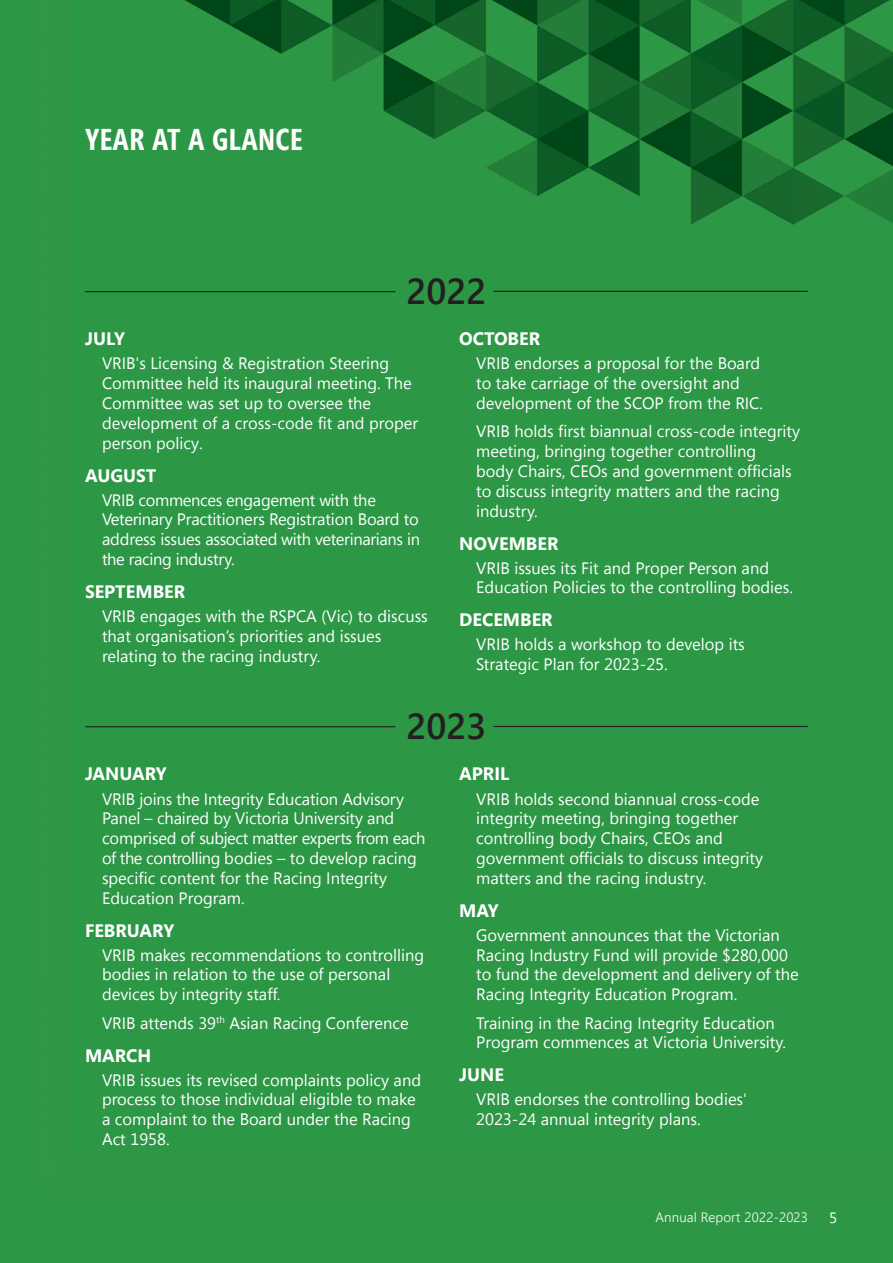
<style>
.page{position:relative;width:893px;height:1263px;background:#fff}
.page>*{position:absolute;margin:0;border:0;box-sizing:border-box;transform-origin:0 0}
.Year{font:600 36px "Segoe UI";color:#231f20}
.t1{font:700 30px "Segoe Condensed";letter-spacing:.01em;color:#fff}
.Month{font:700 18px "Segoe UI";color:#fff}
.t2{font:16.5px/19.8px "Segoe UI";color:#fff}
.t3{font:16.5px/19.8px "Segoe UI";letter-spacing:-.02em;color:#fff}
.t4{font:15px "Segoe UI";color:#fff}
.t5{font:300 13.5px "Segoe UI";letter-spacing:.01em;color:#fff}
.s1{color:#319745}
.s2{font-style:inherit}
</style>
<div class="page">
<img style="left:0;top:0;width:893px;height:1263px">
<hr style="left:493px;top:291px;width:315px;height:1px;background:#231f20">
<hr style="left:85px;top:291px;width:310px;height:1px;background:#231f20">
<hr style="left:493px;top:726px;width:315px;height:1px;background:#231f20">
<hr style="left:85px;top:726px;width:310px;height:1px;background:#231f20">
<h1 class="t1" style="left:85px;top:121px;width:219px">YEAR AT A GLANCE</h1>
<p class="Year" style="left:406px;top:262px;width:81px">2022</p>
<p class="Month" style="left:459px;top:326px;width:82px">OCTOBER</p>
<p class="t2" style="left:476px;top:353px;width:288px;text-indent:-17px"><span class="s1">•</span> VRIB endorses a proposal for the Board to take carriage of the oversight and development of the SCOP from the RIC.</p>
<p class="t2" style="left:476px;top:421px;width:325px;text-indent:-17px"><span class="s1">•</span> VRIB holds first biannual cross-code integrity meeting, bringing together controlling<br>body Chairs, CEOs and government officials to discuss integrity matters and the racing industry.</p>
<p class="Month" style="left:459px;top:530px;width:101px">NOVEMBER</p>
<p class="t2" style="left:476px;top:557px;width:318px;text-indent:-17px"><span class="s1">•</span> VRIB issues its Fit and Proper Person and<br>Education Policies to the controlling bodies.</p>
<p class="Month" style="left:459px;top:607px;width:95px">DECEMBER</p>
<p class="t2" style="left:476px;top:634px;width:270px;text-indent:-17px"><span class="s1">•</span> VRIB holds a workshop to develop its<br>Strategic Plan for 2023-25.</p>
<p class="Year" style="left:406px;top:697px;width:81px">2023</p>
<p class="Month" style="left:85px;top:326px;width:41px">JULY</p>
<p class="t2" style="left:102px;top:353px;width:318px;text-indent:-17px"><span class="s1">•</span> VRIB's Licensing &amp; Registration Steering Committee held its inaugural meeting. The Committee was s<span class="s2">et</span> up to oversee the development of a cross-code fit and proper person policy.</p>
<p class="Month" style="left:85px;top:462px;width:73px">AUGUST</p>
<p class="t3" style="left:102px;top:489px;width:319px;text-indent:-17px"><span class="s1">•</span> VRIB commences engagement with the Veterinary Practitioners Registration Board to address issues associated with veterinarians in the racing industry.</p>
<p class="Month" style="left:85px;top:579px;width:102px">SEPTEMBER</p>
<p class="t2" style="left:102px;top:606px;width:327px;text-indent:-17px"><span class="s1">•</span> VRIB engages with the RSPCA (Vic) to discuss that organisation’s priorities and issues relating to the racing industry.</p>
<p class="Month" style="left:85px;top:761px;width:83px">JANUARY</p>
<p class="t2" style="left:102px;top:788px;width:325px;text-indent:-17px"><span class="s1">•</span> VRIB joins the Integrity Education Advisory Panel – chaired by Victoria University and comprised of subject matter experts from each of the controlling bodies – to develop racing specific content for the Racing Integrity Education Program.</p>
<p class="Month" style="left:85px;top:917px;width:91px">FEBRUARY</p>
<p class="t2" style="left:102px;top:944px;width:324px;text-indent:-17px"><span class="s1">•</span> VRIB makes recommendations to controlling bodies in relation to the use of personal devices by integrity staff.</p>
<p class="t2" style="left:85px;top:1012px;width:325px"><span class="s1">•</span> VRIB attends 39<sup>th</sup> Asian Racing Conference</p>
<p class="Month" style="left:85px;top:1042px;width:68px">MARCH</p>
<p class="t2" style="left:102px;top:1069px;width:320px;text-indent:-17px"><span class="s1">•</span> VRIB issues its revised complaints policy and process to those individual eligible to make a complaint to the Board under the Racing Act 1958.</p>
<p class="Month" style="left:459px;top:761px;width:52px">APRIL</p>
<p class="t2" style="left:476px;top:788px;width:288px;text-indent:-17px"><span class="s1">•</span> VRIB holds second biannual cross-code integrity meeting, bringing together controlling body Chairs, CEOs and government officials to discuss integrity matters and the racing industry.</p>
<p class="Month" style="left:459px;top:897px;width:41px">MAY</p>
<p class="t2" style="left:476px;top:924px;width:324px;text-indent:-17px"><span class="s1">•</span> Government announces that the Victorian Racing Industry Fund will provide $280,000 to fund the development and delivery of the Racing Integrity Education Program.</p>
<p class="t2" style="left:476px;top:1012px;width:311px;text-indent:-17px"><span class="s1">•</span> Training in the Racing Integrity Education<br>Program commences at Victoria University.</p>
<p class="Month" style="left:459px;top:1062px;width:46px">JUNE</p>
<p class="t2" style="left:476px;top:1089px;width:272px;text-indent:-17px"><span class="s1">•</span> VRIB endorses the controlling bodies'<br>2023-24 annual integrity plans.</p>
<p class="t5" style="left:655px;top:1206px;width:154px">Annual Report 2022-2023</p>
<p class="t4" style="left:829px;top:1207px;width:10px">5</p>
</div>
